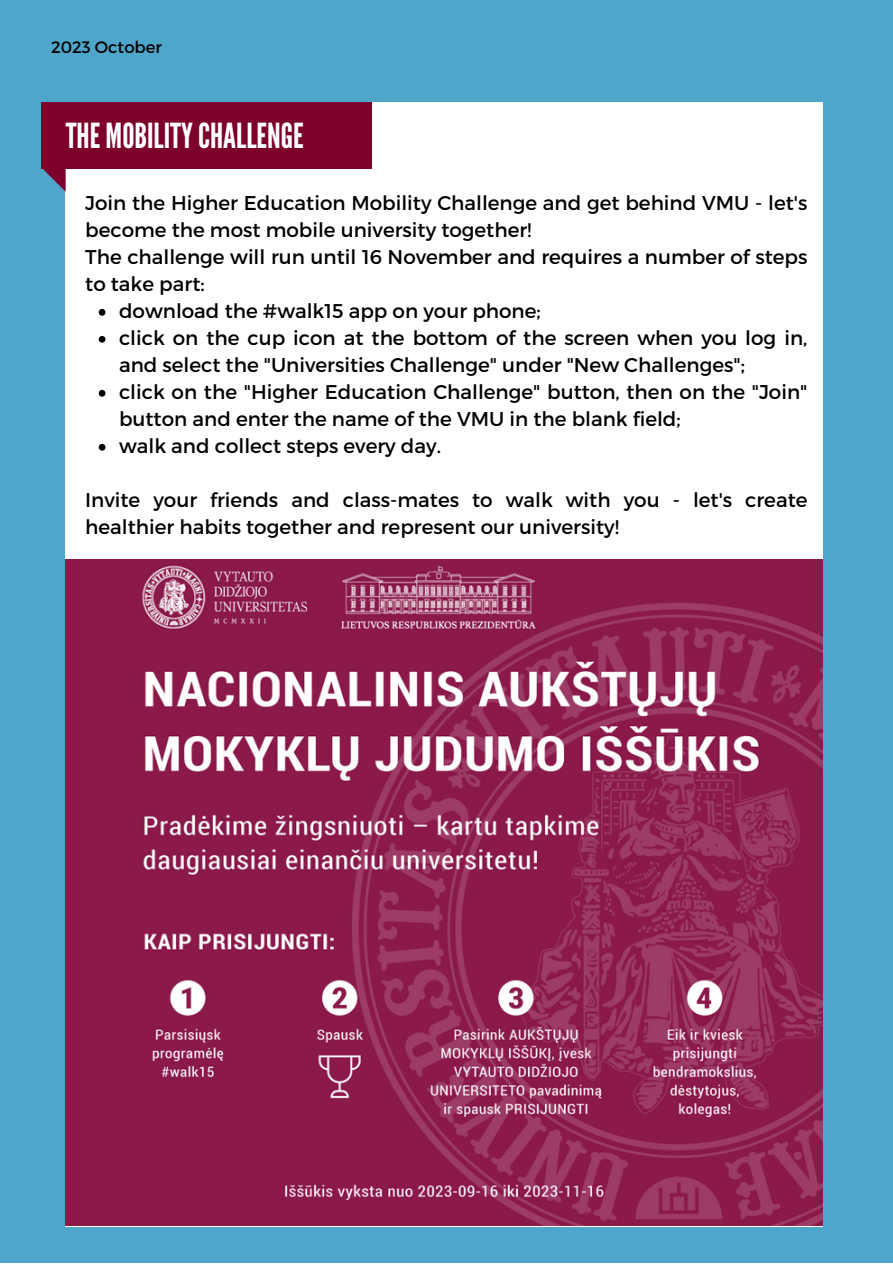
<style>
.page{position:relative;width:893px;height:1264px;background:#fff}
.page>*{position:absolute;margin:0;border:0;box-sizing:border-box;transform-origin:0 0}
.t1{font:34.5px "League Gothic";color:#fff}
.t2{font:19.95px/27px "Montserrat";color:#000}
.t3{font:16.5px "Montserrat";color:#000}
</style>
<div class="page">
<div style="left:0;top:0;width:892px;height:1262px;background:#4fa6cb"></div>
<div style="left:66px;top:102px;width:757px;height:1124px;background:#fff"></div>
<svg style="left:43px;top:169px;width:23px;height:23px"></svg>
<div style="left:41px;top:102px;width:330px;height:67px;background:#7c012c"></div>
<img style="left:66px;top:559px;width:756px;height:666px">
<svg style="left:99px;top:309px;width:6px;height:7px"></svg>
<svg style="left:99px;top:336px;width:6px;height:7px"></svg>
<svg style="left:99px;top:390px;width:6px;height:6px"></svg>
<svg style="left:99px;top:444px;width:6px;height:6px"></svg>
<p class="t3" style="left:51px;top:36px;width:112px">2023 October</p>
<p class="t1" style="left:66px;top:116px;width:239px">THE MOBILITYCHALLENGE</p>
<p class="t2" style="left:85px;top:188px;width:723px">Join the Higher Education Mobility Challenge and get behind VMU - let's become the most mobile university together!</p>
<p class="t2" style="left:85px;top:242px;width:723px">The challenge will run until 16 November and requires a number of steps to take part:</p>
<p class="t2" style="left:119px;top:296px;width:423px">download the #walk15 app on your phone;</p>
<p class="t2" style="left:119px;top:323px;width:689px">click on the cup icon at the bottom of the screen when you log in, and select the "Universities Challenge" under "New Challenges";</p>
<p class="t2" style="left:119px;top:377px;width:689px">click on the "Higher Education Challenge" button, then on the "Join" button and enter the name of the VMU in the blank field;</p>
<p class="t2" style="left:119px;top:431px;width:323px">walk and collect steps every day.</p>
<p class="t2" style="left:85px;top:485px;width:723px">Invite your friends and class-mates to walk with you - let's create healthier habits together and represent our university!</p>
</div>
